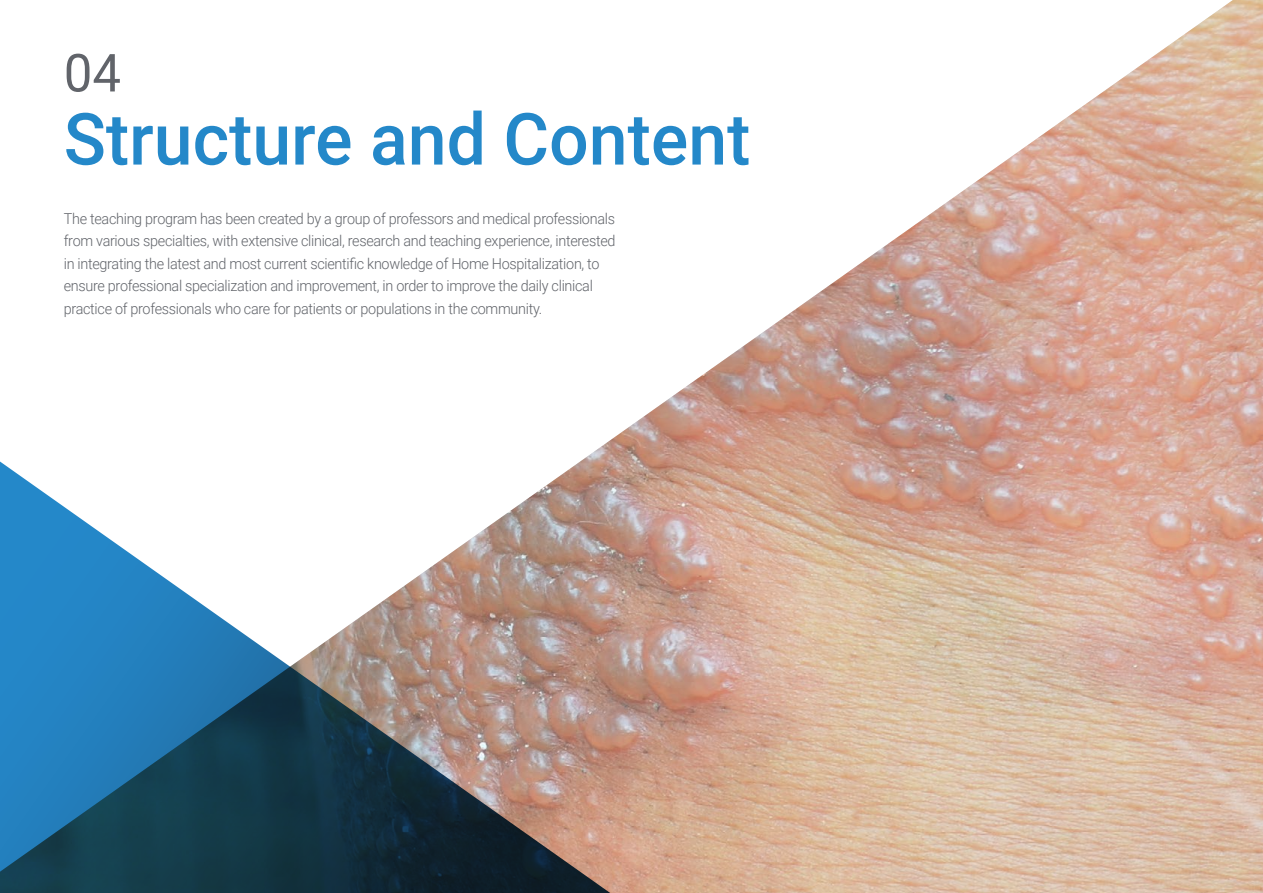
<style>
.page{position:relative;width:1263px;height:893px;background:#fff}
.page>*{position:absolute;margin:0;border:0;box-sizing:border-box;transform-origin:0 0}
.t1{font:500 72px "Roboto";color:#2488c9}
.t2{font:52.5px "Roboto";color:#61646a}
.t3{font:300 15px/22.5px "Roboto";letter-spacing:-.02em;color:#61646a;scale:.96 1}
</style>
<div class="page">
<img style="left:602px;top:0;width:661px;height:893px">
<svg style="left:0;top:446px;width:640px;height:447px"></svg>
<h2 class="t2" style="left:64px;top:36px;width:59px">04</h2>
<h1 class="t1" style="left:64px;top:89px;width:688px">Structure and Content</h1>
<p class="t3" style="left:64px;top:207px;width:576px">The teaching program has been created by a group of professors and medical professionals from various specialties, with extensive clinical, research and teaching experience, interested in integrating the latest and most current scientific knowledge of Home Hospitalization, to ensure professional specialization and improvement, in order to improve the daily clinical practice of professionals who care for patients or populations in the community.</p>
</div>
